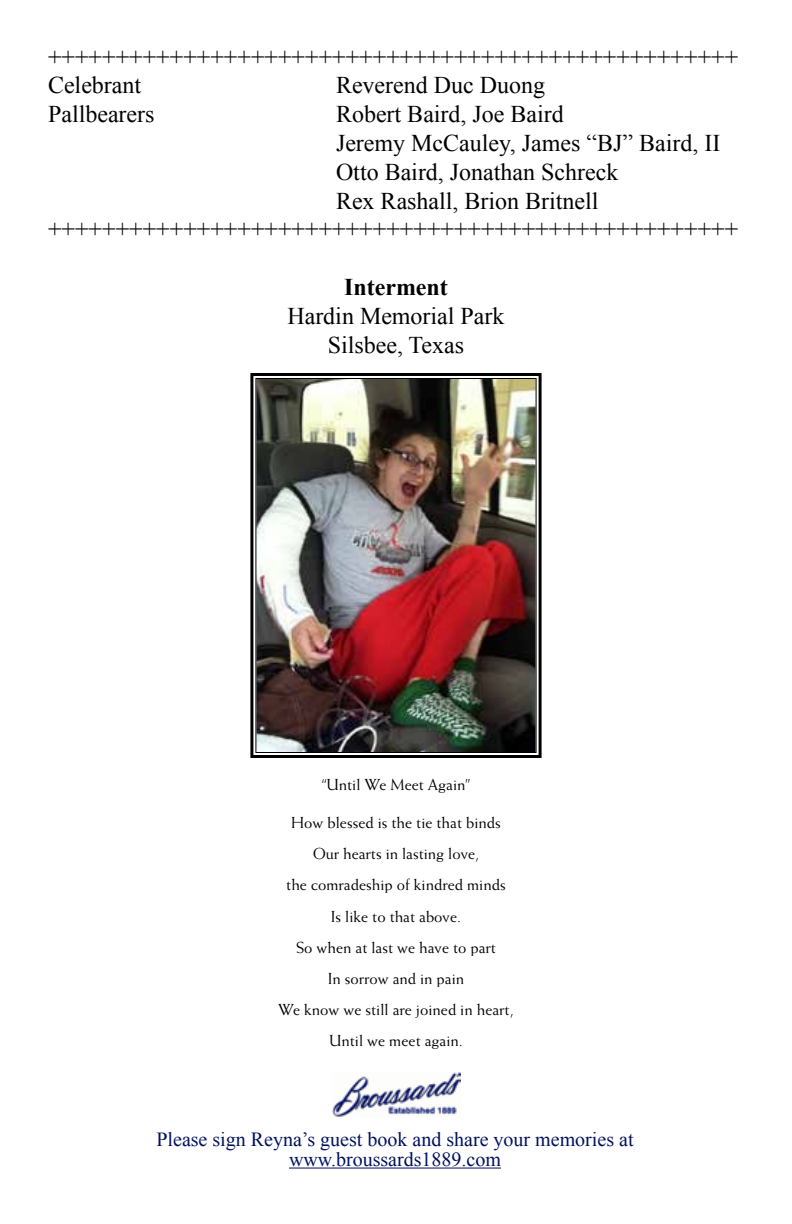
<style>
.page{position:relative;width:792px;height:1224px;background:#fff}
.page>*{position:absolute;margin:0;border:0;box-sizing:border-box;transform-origin:0 0}
.t1{font:24px/28.8px "Times New Roman";color:#000}
.t2{font:700 24px "Times New Roman";color:#000}
.t3{font:20px/20px "Times New Roman";color:#00115e;text-align:center}
.t4{font:16px/31.2px "Weiss Std";color:#000;text-align:center}
</style>
<div class="page">
<img style="left:333px;top:1072px;width:127px;height:46px">
<hr style="left:289px;top:1168px;width:212px;height:1px;background:#00115e">
<img style="left:250px;top:373px;width:292px;height:385px">
<div style="left:255px;top:378px;width:282px;height:375px;border:1px solid #000"></div>
<p class="t1" style="left:48px;top:42px;width:692px">+++++++++++++++++++++++++++++++++++++++++++++++++++<br>Celebrant</p>
<p class="t1" style="left:336px;top:71px;width:211px">Reverend Duc Duong</p>
<p class="t1" style="left:48px;top:99px;width:108px">Pallbearers</p>
<p class="t1" style="left:336px;top:99px;width:229px">Robert Baird, Joe Baird</p>
<p class="t1" style="left:336px;top:128px;width:386px">Jeremy McCauley, James “BJ” Baird, II</p>
<p class="t1" style="left:336px;top:157px;width:284px">Otto Baird, Jonathan Schreck</p>
<p class="t1" style="left:336px;top:186px;width:264px">Rex Rashall, Brion Britnell</p>
<p class="t1" style="left:48px;top:215px;width:692px">+++++++++++++++++++++++++++++++++++++++++++++++++++</p>
<p class="t2" style="left:344px;top:270px;width:105px">Interment</p>
<p class="t1" style="left:287px;top:301px;width:219px;text-align:center">Hardin Memorial Park<br>Silsbee, Texas</p>
<p class="t4" style="left:322px;top:768px;width:150px">“Until We Meet Again”</p>
<p class="t4" style="left:278px;top:807px;width:237px">How blessed is the tie that binds<br>Our hearts in lasting love,<br>the comradeship of kindred minds<br>Is like to that above.<br>So when at last we have to part<br>In sorrow and in pain<br>We know we still are joined in heart,<br>Until we meet again.</p>
<p class="t3" style="left:156px;top:1129px;width:479px">Please sign Reyna’s guest book and share your memories at www.broussards1889.com</p>
</div>
